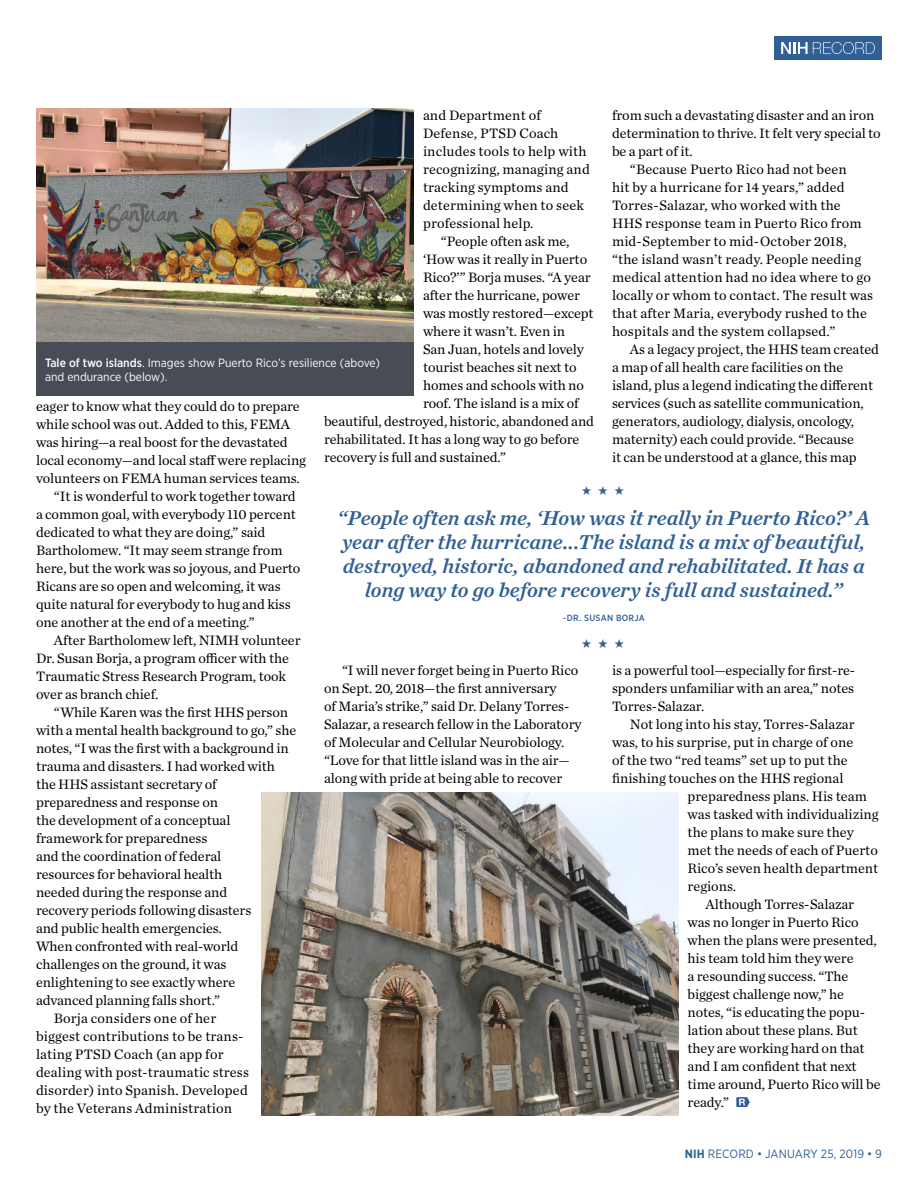
<style>
.page{position:relative;width:918px;height:1188px;background:#fff}
.page>*{position:absolute;margin:0;border:0;box-sizing:border-box;transform-origin:0 0}
.Byline{font:italic 21px/24px "Chronicle Text G1 Semi";letter-spacing:-.005em;color:#316094;text-align:center}
.t1{font:16.5px "Apple Symbols";color:#316094}
.Body_1{font:14.25px/18px "Chronicle Text G1";letter-spacing:-.005em;color:#000}
.Photo_caption_revers{font:12px/13.5px "Gotham Narrow";color:#fff}
.t2{font:12px "Gotham Narrow";letter-spacing:.015em;color:#316094}
.Byline-2{font:500 9px "Gotham Narrow";letter-spacing:.03em;color:#316094}
.s1{font-weight:500}
.s2{font-weight:700}
</style>
<div class="page">
<div style="left:774px;top:36px;width:108px;height:24px;background:#316094"></div>
<svg style="left:781px;top:42px;width:94px;height:12px"></svg>
<img style="left:261px;top:792px;width:418px;height:324px">
<img style="left:36px;top:108px;width:378px;height:234px">
<div style="left:36px;top:342px;width:378px;height:54px;background:#474c55"></div>
<svg style="left:736px;top:1097px;width:14px;height:10px"></svg>
<p class="Body_1" style="left:423px;top:105px;width:168px">and Department of<br>Defense, PTSD Coach includes tools to help with recognizing, managing and tracking symptoms and determining when to seek professional help.</p>
<p class="Body_1" style="left:441px;top:231px;width:130px">“People often ask me,</p>
<p class="Body_1" style="left:423px;top:249px;width:166px">‘How was it really in Puerto</p>
<p class="Body_1" style="left:423px;top:267px;width:169px">Rico?’” Borja muses. “A year</p>
<p class="Body_1" style="left:423px;top:285px;width:158px">after the hurricane, power</p>
<p class="Body_1" style="left:423px;top:303px;width:172px">was mostly restored—except</p>
<p class="Body_1" style="left:423px;top:321px;width:144px">where it wasn’t. Even in</p>
<p class="Body_1" style="left:423px;top:339px;width:163px">San Juan, hotels and lovely</p>
<p class="Body_1" style="left:423px;top:357px;width:155px">tourist beaches sit next to</p>
<p class="Body_1" style="left:423px;top:375px;width:163px">homes and schools with no</p>
<p class="Body_1" style="left:423px;top:393px;width:157px">roof. The island is a mix of</p>
<p class="Body_1" style="left:324px;top:411px;width:272px">beautiful, destroyed, historic, abandoned and</p>
<p class="Body_1" style="left:324px;top:429px;width:257px">rehabilitated. It has a long way to go before</p>
<p class="Body_1" style="left:324px;top:447px;width:184px">recovery is full and sustained.”</p>
<p class="Body_1" style="left:612px;top:105px;width:270px">from such a devastating disaster and an iron determination to thrive. It felt very special to be a part of it.</p>
<p class="Body_1" style="left:612px;top:159px;width:263px;text-indent:18px">“Because Puerto Rico had not been<br>hit by a hurricane for 14 years,” added Torres-Salazar, who worked with the HHS response team in Puerto Rico from mid-September to mid-October 2018, “the island wasn’t ready. People needing medical attention had no idea where to go locally or whom to contact. The result was that after Maria, everybody rushed to the hospitals and the system collapsed.”</p>
<p class="Body_1" style="left:612px;top:339px;width:268px;text-indent:18px">As a legacy project, the HHS team created a map of all health care facilities on the island, plus a legend indicating the different services (such as satellite communication, generators, audiology, dialysis, oncology, maternity) each could provide. “Because<br>it can be understood at a glance, this map</p>
<p class="Photo_caption_revers" style="left:45px;top:356px;width:336px"><span class="s1">Tale of two islands</span>. Images show Puerto Rico’s resilience (above) and endurance (below).</p>
<p class="Body_1" style="left:36px;top:396px;width:272px">eager to know what they could do to prepare while school was out. Added to this, FEMA was hiring—a real boost for the devastated local economy—and local staff were replacing volunteers on FEMA human services teams.</p>
<p class="Body_1" style="left:36px;top:486px;width:266px;text-indent:18px">“It is wonderful to work together toward a common goal, with everybody 110 percent dedicated to what they are doing,” said Bartholomew. “It may seem strange from here, but the work was so joyous, and Puerto Ricans are so open and welcoming, it was quite natural for everybody to hug and kiss one another at the end of a meeting.”</p>
<p class="Body_1" style="left:36px;top:630px;width:266px;text-indent:18px">After Bartholomew left, NIMH volunteer Dr. Susan Borja, a program officer with the Traumatic Stress Research Program, took over as branch chief.</p>
<p class="Body_1" style="left:36px;top:702px;width:262px;text-indent:18px">“While Karen was the first HHS person with a mental health background to go,” she notes, “I was the first with a background in trauma and disasters. I had worked with the HHS assistant secretary of preparedness and response on<br>the development of a conceptual framework for preparedness<br>and the coordination of federal<br>resources for behavioral health<br>needed during the response and<br>recovery periods following disasters<br>and public health emergencies.<br>When confronted with real-world challenges on the ground, it was enlightening to see exactly where<br>advanced planning falls short.”</p>
<p class="Body_1" style="left:36px;top:1008px;width:215px;text-indent:18px">Borja considers one of her biggest contributions to be trans&shy;lating PTSD Coach (an app for dealing with post-traumatic stress disorder) into Spanish. Developed by the Veterans Administration</p>
<p class="t1" style="left:581px;top:479px;width:45px">★★★</p>
<p class="Byline" style="left:338px;top:505px;width:534px">“People often ask me, ‘How was it really in Puerto Rico?’ A year after the hurricane...The island is a mix of beautiful, destroyed, historic, abandoned and rehabilitated. It has a long way to go before recovery is full and sustained.”</p>
<p class="Byline-2" style="left:563px;top:612px;width:84px">~DR. SUSAN BORJA</p>
<p class="t1" style="left:581px;top:632px;width:45px">★★★</p>
<p class="Body_1" style="left:324px;top:660px;width:259px;text-indent:18px">“I will never forget being in Puerto Rico on Sept. 20, 2018—the first anniversary<br>of Maria’s strike,” said Dr. Delany Torres-Salazar, a research fellow in the Laboratory of Molecular and Cellular Neurobiology. “Love for that little island was in the air— along with pride at being able to recover</p>
<p class="Body_1" style="left:612px;top:660px;width:245px;text-align:justify">is a powerful tool—especially for first-re&shy;sponders unfamiliar with an area,” notes Torres-Salazar.</p>
<p class="Body_1" style="left:630px;top:714px;width:226px">Not long into his stay, Torres-Salazar</p>
<p class="Body_1" style="left:612px;top:732px;width:243px">was, to his surprise, put in charge of one</p>
<p class="Body_1" style="left:612px;top:750px;width:237px">of the two “red teams” set up to put the</p>
<p class="Body_1" style="left:612px;top:768px;width:233px">finishing touches on the HHS regional</p>
<p class="Body_1" style="left:688px;top:786px;width:181px">preparedness plans. His team</p>
<p class="Body_1" style="left:688px;top:804px;width:193px">was tasked with individualizing</p>
<p class="Body_1" style="left:688px;top:822px;width:168px">the plans to make sure they</p>
<p class="Body_1" style="left:688px;top:840px;width:192px">met the needs of each of Puerto</p>
<p class="Body_1" style="left:688px;top:858px;width:192px">Rico’s seven health department</p>
<p class="Body_1" style="left:688px;top:876px;width:50px">regions.</p>
<p class="Body_1" style="left:688px;top:894px;width:195px;text-indent:18px">Although Torres-Salazar was no longer in Puerto Rico when the plans were presented, his team told him they were<br>a resounding success. “The biggest challenge now,” he notes, “is educating the popu&shy;lation about these plans. But they are working hard on that and I am confident that next time around, Puerto Rico will be ready.”</p>
<p class="t2" style="left:685px;top:1146px;width:199px"><span class="s2">NIH</span> RECORD • JANUARY 25, 2019 • 9</p>
</div>
